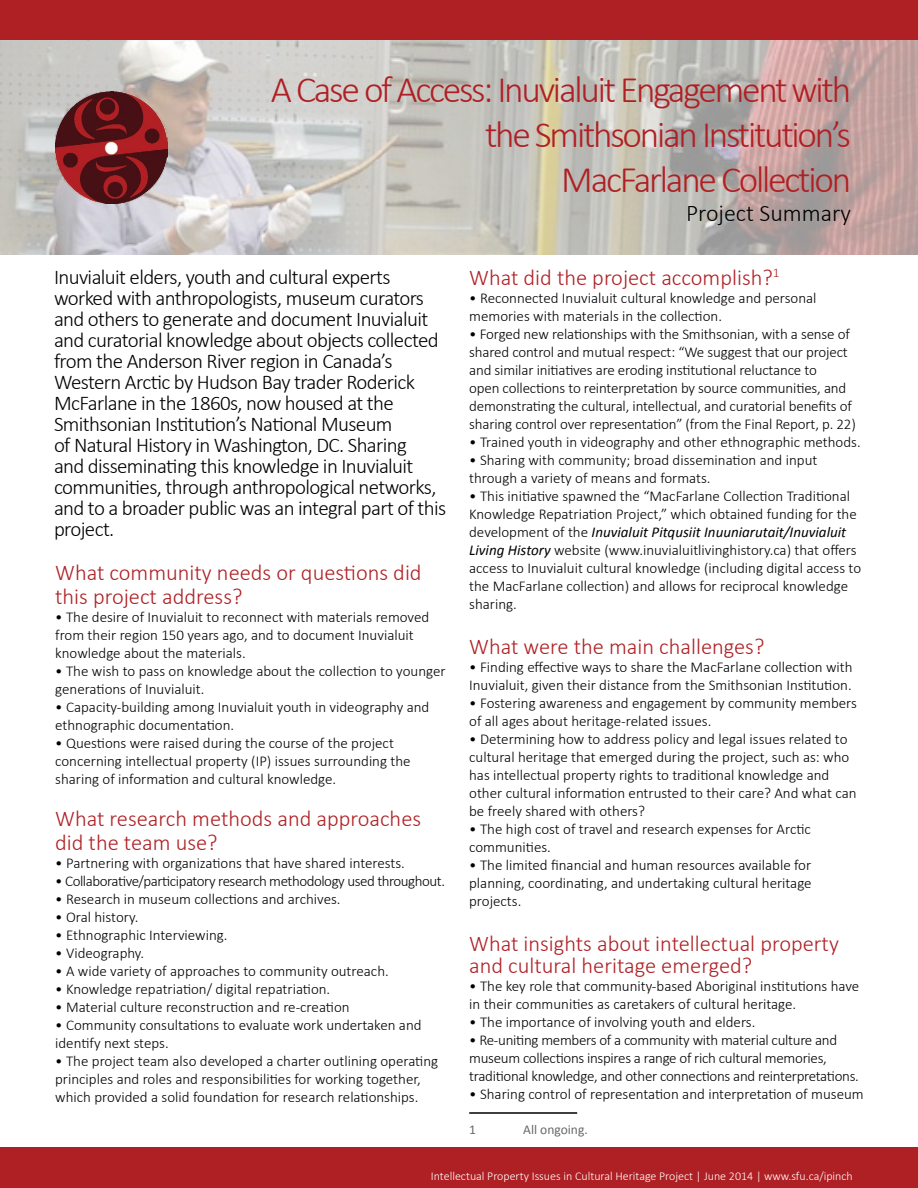
<style>
.page{position:relative;width:918px;height:1188px;background:#fff}
.page>*{position:absolute;margin:0;border:0;box-sizing:border-box;transform-origin:0 0}
.t1{font:300 37.5px/45px "Calibri";letter-spacing:-.06em;color:#af2024;text-align:right}
.t2{font:300 24px "Calibri";color:#000}
.t3{font:300 22.5px/24px "Calibri";color:#af2024}
.t4{font:300 21px/21px "Calibri";letter-spacing:-.03em;color:#000}
.t5{font:300 15px/18px "Calibri";color:#000}
.t6{font:300 15px/18px "Calibri";letter-spacing:-.02em;color:#000}
.t7{font:300 15px "Calibri";letter-spacing:-.03em;color:#000}
.t8{font:13.5px "Calibri";color:#686868}
.t9{font:300 12px "Calibri";color:#fff}
.s1{font-weight:400;font-style:italic}
</style>
<div class="page">
<div style="left:0;top:0;width:918px;height:40px;background:#af2024"></div>
<div style="left:0;top:1148px;width:918px;height:40px;background:#af2024"></div>
<hr style="left:469px;top:1112px;width:108px;height:2px;background:#000">
<svg style="left:0;top:40px;width:918px;height:215px;background:#c6bfba"></svg>
<img style="left:55px;top:92px;width:112px;height:112px">
<h1 class="t1" style="left:271px;top:66px;width:582px">A Case of Access: Inuvialuit Engagement with the Smithsonian Institution’s<br>MacFarlane Collection</h1>
<h2 class="t2" style="left:686px;top:198px;width:167px">Project Summary</h2>
<p class="t4" style="left:54px;top:265px;width:394px">Inuvialuit elders, youth and cultural experts worked with anthropologists, museum curators and others to generate and document Inuvialuit and curatorial knowledge about objects collected from the Anderson River region in Canada’s Western Arctic by Hudson Bay trader Roderick McFarlane in the 1860s, now housed at the Smithsonian Institution’s National Museum<br>of Natural History in Washington, DC. Sharing<br>and disseminating this knowledge in Inuvialuit communities, through anthropological networks, and to a broader public was an integral part of this project.</p>
<h3 class="t3" style="left:55px;top:560px;width:368px">What community needs or questions did this project address?</h3>
<p class="t5" style="left:55px;top:608px;width:376px">• The desire of Inuvialuit to reconnect with materials removed from their region 150 years ago, and to document Inuvialuit knowledge about the materials.</p>
<p class="t5" style="left:55px;top:662px;width:392px">• The wish to pass on knowledge about the collection to younger generations of Inuvialuit.</p>
<p class="t5" style="left:55px;top:698px;width:376px">• Capacity-building among Inuvialuit youth in videography and ethnographic documentation.</p>
<p class="t5" style="left:55px;top:734px;width:357px">• Questions were raised during the course of the project concerning intellectual property (IP) issues surrounding the sharing of information and cultural knowledge.</p>
<h3 class="t3" style="left:55px;top:806px;width:367px">What research methods and approaches did the team use?</h3>
<p class="t5" style="left:55px;top:854px;width:351px">• Partnering with organizations that have shared interests.</p>
<p class="t7" style="left:55px;top:872px;width:391px">• Collaborative/participatory research methodology used throughout.</p>
<p class="t5" style="left:55px;top:890px;width:287px">• Research in museum collections and archives.</p>
<p class="t5" style="left:55px;top:908px;width:85px">• Oral history.</p>
<p class="t5" style="left:55px;top:926px;width:174px">• Ethnographic Interviewing.</p>
<p class="t5" style="left:55px;top:944px;width:91px">• Videography.</p>
<p class="t5" style="left:55px;top:962px;width:335px">• A wide variety of approaches to community outreach.</p>
<p class="t5" style="left:55px;top:980px;width:277px">• Knowledge repatriation/ digital repatriation.</p>
<p class="t5" style="left:55px;top:998px;width:296px">• Material culture reconstruction and re-creation</p>
<p class="t5" style="left:55px;top:1016px;width:368px">• Community consultations to evaluate work undertaken and identify next steps.</p>
<p class="t5" style="left:55px;top:1052px;width:385px">• The project team also developed a charter outlining operating principles and roles and responsibilities for working together, which provided a solid foundation for research relationships.</p>
<h3 class="t3" style="left:469px;top:264px;width:312px">What did the project accomplish?<sup>1</sup></h3>
<p class="t5" style="left:469px;top:288px;width:349px">• Reconnected Inuvialuit cultural knowledge and personal memories with materials in the collection.</p>
<p class="t5" style="left:469px;top:324px;width:388px">• Forged new relationships with the Smithsonian, with a sense of shared control and mutual respect: “We suggest that our project and similar initiatives are eroding institutional reluctance to<br>open collections to reinterpretation by source communities, and demonstrating the cultural, intellectual, and curatorial benefits of sharing control over representation” (from the Final Report, p. 22)</p>
<p class="t5" style="left:469px;top:432px;width:393px">• Trained youth in videography and other ethnographic methods.</p>
<p class="t5" style="left:469px;top:450px;width:350px">• Sharing with community; broad dissemination and input through a variety of means and formats.</p>
<p class="t5" style="left:469px;top:486px;width:394px">• This initiative spawned the “MacFarlane Collection Traditional Knowledge Repatriation Project,” which obtained funding for the development of the <span class="s1">Inuvialuit Pitqusiit Inuuniarutait/Inuvialuit Living History</span> website (www.inuvialuitlivinghistory.ca) that offers access to Inuvialuit cultural knowledge (including digital access to the MacFarlane collection) and allows for reciprocal knowledge sharing.</p>
<h3 class="t3" style="left:469px;top:633px;width:297px">What were the main challenges?</h3>
<p class="t5" style="left:469px;top:657px;width:385px">• Finding effective ways to share the MacFarlane collection with<br>Inuvialuit, given their distance from the Smithsonian Institution.</p>
<p class="t5" style="left:469px;top:693px;width:389px">• Fostering awareness and engagement by community members of all ages about heritage-related issues.</p>
<p class="t5" style="left:469px;top:729px;width:389px">• Determining how to address policy and legal issues related to cultural heritage that emerged during the project, such as: who has intellectual property rights to traditional knowledge and other cultural information entrusted to their care? And what can be freely shared with others?</p>
<p class="t5" style="left:469px;top:819px;width:343px">• The high cost of travel and research expenses for Arctic communities.</p>
<p class="t5" style="left:469px;top:855px;width:344px;text-align:justify">• The limited financial and human resources available for planning, coordinating, and undertaking cultural heritage projects.</p>
<h3 class="t3" style="left:469px;top:931px;width:371px;line-height:22.5px">What insights about intellectual property and cultural heritage emerged?</h3>
<p class="t5" style="left:469px;top:977px;width:391px">• The key role that community-based Aboriginal institutions have in their communities as caretakers of cultural heritage.</p>
<p class="t5" style="left:469px;top:1013px;width:288px">• The importance of involving youth and elders.</p>
<p class="t6" style="left:469px;top:1031px;width:391px">• Re-uniting members of a community with material culture and museum collections inspires a range of rich cultural memories, traditional knowledge, and other connections and reinterpretations.</p>
<p class="t5" style="left:469px;top:1085px;width:396px">• Sharing control of representation and interpretation of museum</p>
<p class="t8" style="left:469px;top:1121px;width:8px">1</p>
<p class="t8" style="left:523px;top:1121px;width:66px">All ongoing.</p>
<p class="t9" style="left:431px;top:1168px;width:423px">Intellectual Property Issues in Cultural Heritage Project | June 2014 | www.sfu.ca/ipinch</p>
</div>
